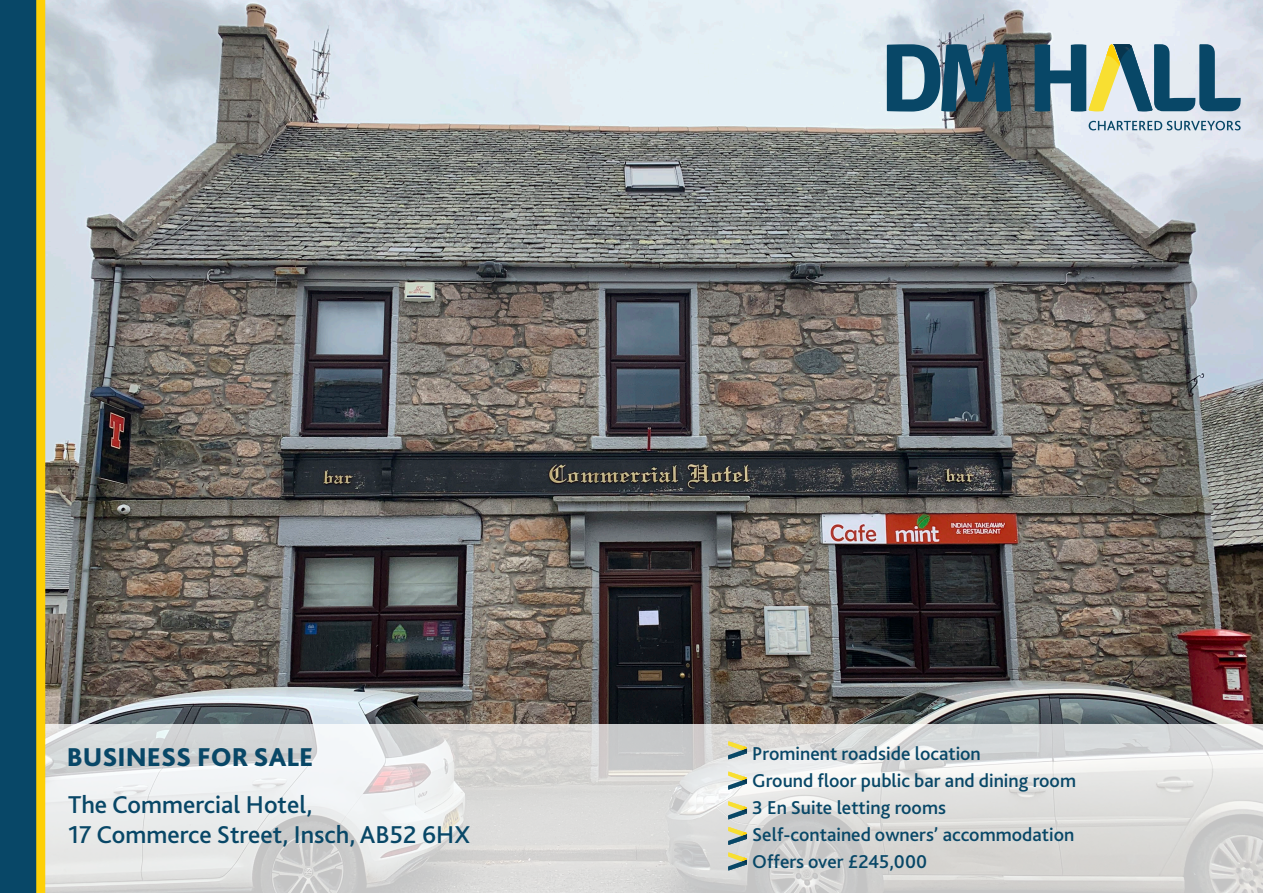
<style>
.page{position:relative;width:1263px;height:893px;background:#fff}
.page>*{position:absolute;margin:0;border:0;box-sizing:border-box;transform-origin:0 0}
._2_Desc{font:800 27px "Bliss 2";color:#084767}
._3_Address{font:500 25.5px "Bliss 2";color:#084767}
._4_list_text{font:500 19.5px "Bliss 2";color:#084767}
</style>
<div class="page">
<img style="left:45px;top:0;width:1218px;height:724px">
<svg style="left:45px;top:724px;width:1218px;height:169px"></svg>
<svg style="left:887px;top:44px;width:124px;height:68px"></svg>
<svg style="left:1089px;top:121px;width:152px;height:9px"></svg>
<svg style="left:1035px;top:44px;width:206px;height:68px"></svg>
<svg style="left:728px;top:741px;width:19px;height:18px"></svg>
<svg style="left:728px;top:772px;width:19px;height:18px"></svg>
<svg style="left:728px;top:827px;width:19px;height:18px"></svg>
<svg style="left:728px;top:852px;width:19px;height:18px"></svg>
<svg style="left:728px;top:801px;width:19px;height:18px"></svg>
<div style="left:0;top:0;width:43px;height:893px;background:#084767"></div>
<div style="left:36px;top:0;width:9px;height:893px;background:#fed006"></div>
<p class="_2_Desc" style="left:67px;top:740px;width:248px">BUSINESS FOR SALE</p>
<p class="_3_Address" style="left:68px;top:788px;width:246px">The Commercial Hotel,</p>
<p class="_3_Address" style="left:68px;top:819px;width:404px">17 Commerce Street, Insch, AB52 6HX</p>
<p class="_4_list_text" style="left:752px;top:741px;width:230px">Prominent roadside location</p>
<p class="_4_list_text" style="left:752px;top:768px;width:325px">Ground floor public bar and dining room</p>
<p class="_4_list_text" style="left:752px;top:795px;width:195px">3 En Suite letting rooms</p>
<p class="_4_list_text" style="left:752px;top:822px;width:324px">Self-contained owners’ accommodation</p>
<p class="_4_list_text" style="left:752px;top:849px;width:176px">Offers over £245,000</p>
</div>
